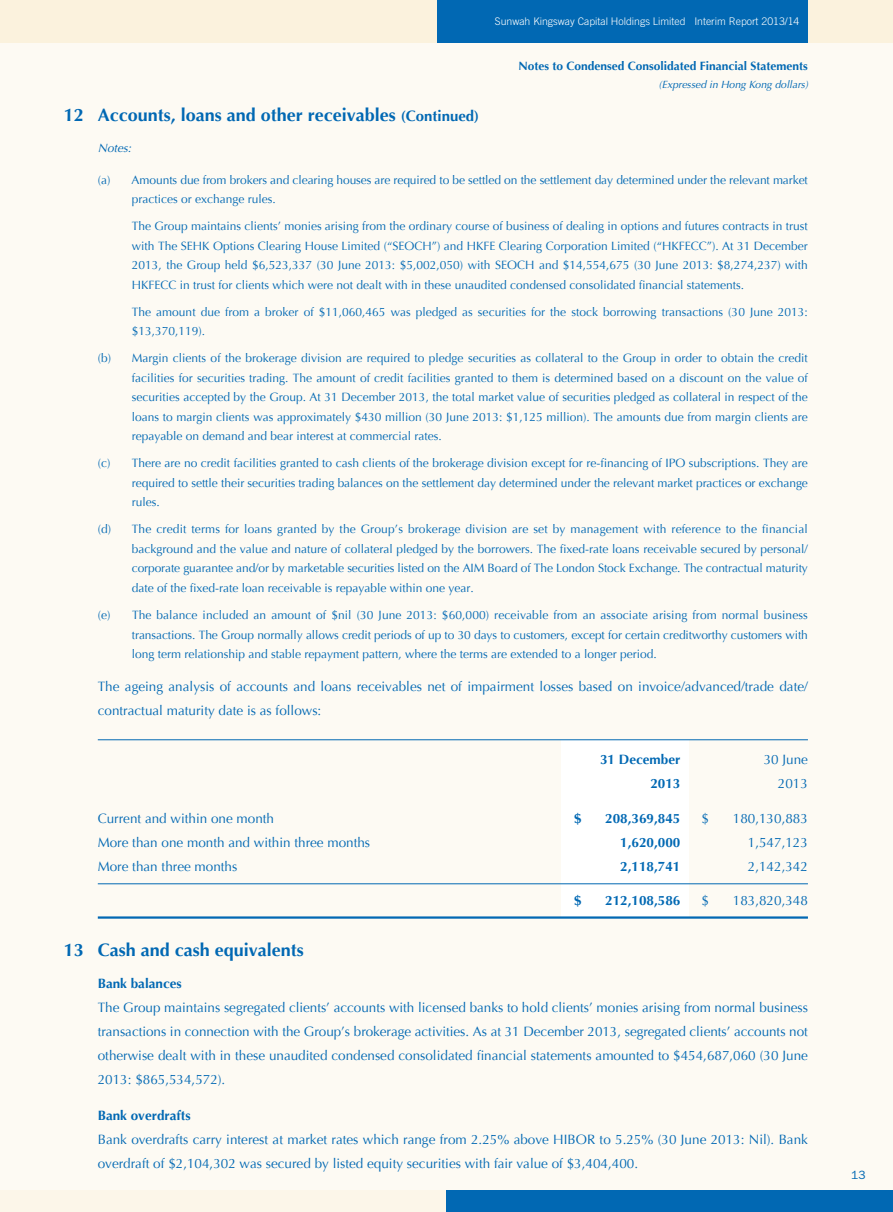
<style>
.page{position:relative;width:893px;height:1212px;background:#fdfaf3}
.page>*{position:absolute;margin:0;border:0;box-sizing:border-box;transform-origin:0 0}
.t1{font:700 18px "Optima";color:#0168b3}
.t2{font:13.5px/24px "Optima";color:#0168b3}
.t3{font:700 13.5px "Optima";color:#0168b3}
.t4{font:12px/19.5px "Optima";color:#0168b3;text-align:justify}
.t5{font:700 12px "Optima";color:#0168b3}
.t6{font:italic 12px "Optima";color:#0168b3}
.t7{font:12px "Franklin Gothic";color:#0168b3}
.t8{font:300 10.5px "Trade Gothic";color:#fff}
.t9{font:italic 10.5px "Optima";color:#0168b3}
.s1{font-size:15px}
</style>
<div class="page">
<div style="left:808px;top:0;width:85px;height:43px;background:#fbf2dd"></div>
<div style="left:437px;top:0;width:371px;height:43px;background:#0168b3"></div>
<div style="left:0;top:0;width:437px;height:43px;background:#fbf2dd"></div>
<div style="left:0;top:1191px;width:446px;height:21px;background:#fcf6e9"></div>
<div style="left:446px;top:1191px;width:447px;height:21px;background:#0168b3"></div>
<div style="left:561px;top:740px;width:128px;height:177px;background:#fff"></div>
<hr style="left:98px;top:739px;width:710px;height:1px;background:#0168b3">
<hr style="left:98px;top:883px;width:710px;height:1px;background:#0168b3">
<hr style="left:98px;top:916px;width:710px;height:3px;background:#0168b3">
<p class="t8" style="left:495px;top:17px;width:306px">Sunwah Kingsway Capital Holdings Limited Interim Report 2013/14</p>
<p class="t5" style="left:518px;top:59px;width:291px">Notes to Condensed Consolidated Financial Statements</p>
<p class="t9" style="left:659px;top:79px;width:151px">(Expressed in Hong Kong dollars)</p>
<h1 class="t1" style="left:64px;top:105px;width:417px">12 Accounts, loans and other receivables <span class="s1">(Continued)</span></h1>
<p class="t6" style="left:98px;top:142px;width:35px">Notes:</p>
<p class="t4" style="left:132px;top:170px;width:678px;text-indent:-34px">(a) Amounts due from brokers and clearing houses are required to be settled on the settlement day determined under the relevant market practices or exchange rules.</p>
<p class="t4" style="left:132px;top:217px;width:678px">The Group maintains clients’ monies arising from the ordinary course of business of dealing in options and futures contracts in trust with The SEHK Options Clearing House Limited (“SEOCH”) and HKFE Clearing Corporation Limited (“HKFECC”). At 31 December 2013, the Group held $6,523,337 (30 June 2013: $5,002,050) with SEOCH and $14,554,675 (30 June 2013: $8,274,237) with HKFECC in trust for clients which were not dealt with in these unaudited condensed consolidated financial statements.</p>
<p class="t4" style="left:132px;top:302px;width:678px">The amount due from a broker of $11,060,465 was pledged as securities for the stock borrowing transactions (30 June 2013: $13,370,119).</p>
<p class="t4" style="left:132px;top:349px;width:678px;text-indent:-34px">(b) Margin clients of the brokerage division are required to pledge securities as collateral to the Group in order to obtain the credit facilities for securities trading. The amount of credit facilities granted to them is determined based on a discount on the value of securities accepted by the Group. At 31 December 2013, the total market value of securities pledged as collateral in respect of the loans to margin clients was approximately $430 million (30 June 2013: $1,125 million). The amounts due from margin clients are repayable on demand and bear interest at commercial rates.</p>
<p class="t4" style="left:132px;top:454px;width:678px;text-indent:-34px">(c) There are no credit facilities granted to cash clients of the brokerage division except for re-financing of IPO subscriptions. They are required to settle their securities trading balances on the settlement day determined under the relevant market practices or exchange rules.</p>
<p class="t4" style="left:132px;top:520px;width:678px;text-indent:-34px">(d) The credit terms for loans granted by the Group’s brokerage division are set by management with reference to the financial background and the value and nature of collateral pledged by the borrowers. The fixed-rate loans receivable secured by personal/ corporate guarantee and/or by marketable securities listed on the AIM Board of The London Stock Exchange. The contractual maturity date of the fixed-rate loan receivable is repayable within one year.</p>
<p class="t4" style="left:132px;top:605px;width:678px;text-indent:-34px">(e) The balance included an amount of $nil (30 June 2013: $60,000) receivable from an associate arising from normal business transactions. The Group normally allows credit periods of up to 30 days to customers, except for certain creditworthy customers with long term relationship and stable repayment pattern, where the terms are extended to a longer period.</p>
<p class="t2" style="left:98px;top:674px;width:712px">The ageing analysis of accounts and loans receivables net of impairment losses based on invoice/advanced/trade date/ contractual maturity date is as follows:</p>
<p class="t3" style="left:600px;top:752px;width:82px">31 December</p>
<p class="t2" style="left:764px;top:748px;width:46px">30 June</p>
<p class="t3" style="left:650px;top:776px;width:32px">2013</p>
<p class="t2" style="left:778px;top:772px;width:32px">2013</p>
<p class="t2" style="left:98px;top:806px;width:178px">Current and within one month</p>
<p class="t3" style="left:574px;top:810px;width:9px">$</p>
<p class="t3" style="left:605px;top:810px;width:77px">208,369,845</p>
<p class="t2" style="left:702px;top:806px;width:9px">$</p>
<p class="t2" style="left:733px;top:806px;width:77px">180,130,883</p>
<p class="t2" style="left:98px;top:830px;width:274px">More than one month and within three months</p>
<p class="t3" style="left:620px;top:834px;width:62px">1,620,000</p>
<p class="t2" style="left:748px;top:830px;width:62px">1,547,123</p>
<p class="t2" style="left:98px;top:854px;width:141px">More than three months</p>
<p class="t3" style="left:620px;top:858px;width:62px">2,118,741</p>
<p class="t2" style="left:748px;top:854px;width:62px">2,142,342</p>
<p class="t3" style="left:574px;top:893px;width:9px">$</p>
<p class="t3" style="left:605px;top:893px;width:77px">212,108,586</p>
<p class="t2" style="left:702px;top:889px;width:9px">$</p>
<p class="t2" style="left:733px;top:889px;width:77px">183,820,348</p>
<h1 class="t1" style="left:64px;top:939px;width:242px">13 Cash and cash equivalents</h1>
<p class="t3" style="left:98px;top:975px;width:86px">Bank balances</p>
<p class="t2" style="left:98px;top:995px;width:712px;text-align:justify">The Group maintains segregated clients’ accounts with licensed banks to hold clients’ monies arising from normal business transactions in connection with the Group’s brokerage activities. As at 31 December 2013, segregated clients’ accounts not otherwise dealt with in these unaudited condensed consolidated financial statements amounted to $454,687,060 (30 June 2013: $865,534,572).</p>
<p class="t3" style="left:98px;top:1107px;width:94px">Bank overdrafts</p>
<p class="t2" style="left:98px;top:1127px;width:712px">Bank overdrafts carry interest at market rates which range from 2.25% above HIBOR to 5.25% (30 June 2013: Nil). Bank overdraft of $2,104,302 was secured by listed equity securities with fair value of $3,404,400.</p>
<p class="t7" style="left:851px;top:1171px;width:16px">13</p>
</div>
